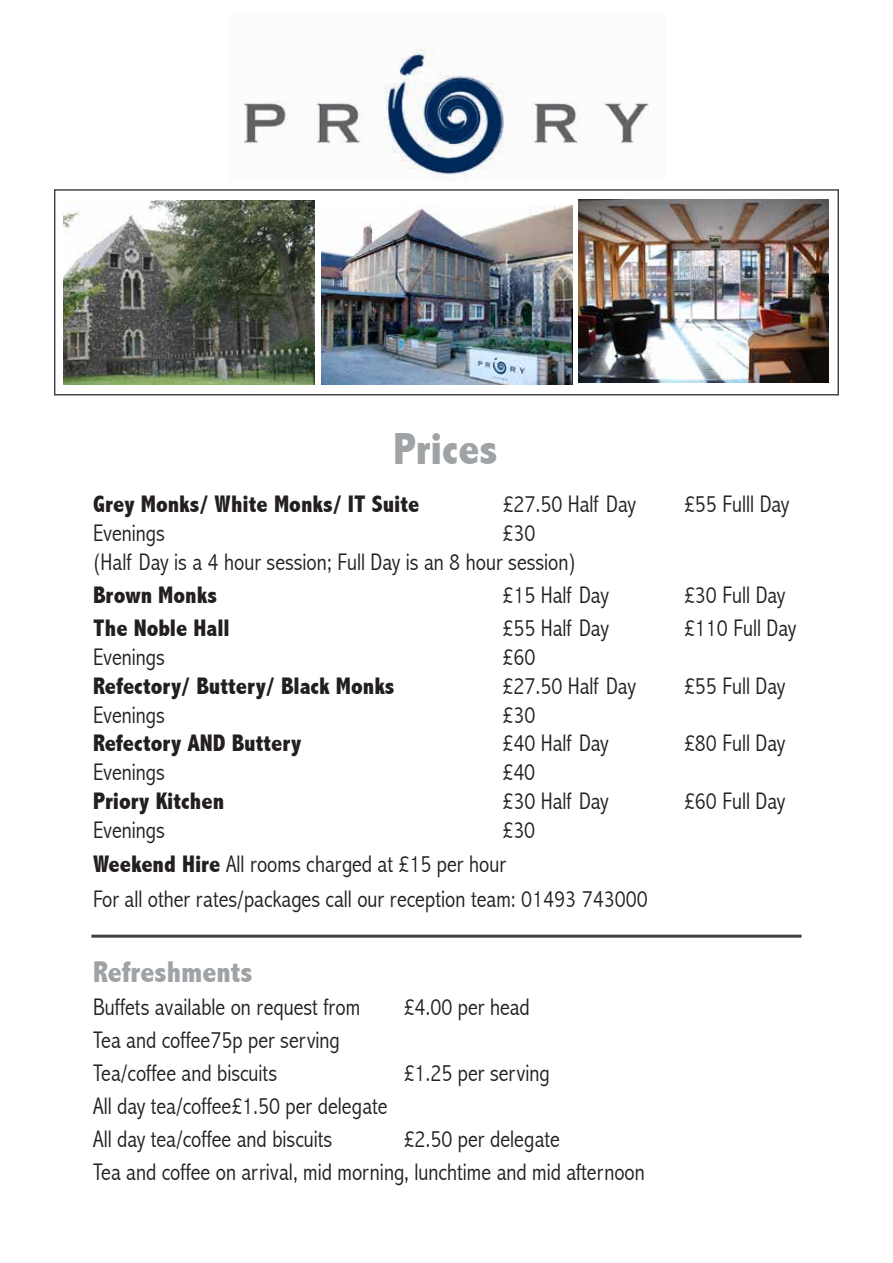
<style>
.page{position:relative;width:893px;height:1263px;background:#fff}
.page>*{position:absolute;margin:0;border:0;box-sizing:border-box;transform-origin:0 0}
.t1{font:800 condensed 45px "Abadi";color:#a0a3a6}
.t2{font:800 condensed 30px "Abadi";color:#a0a3a6}
.t3{font:300 condensed 24px/33px "Abadi";color:#231f20}
.t4{font:800 condensed 24px "Abadi";color:#231f20}
.s1{font-weight:800}
</style>
<div class="page">
<hr style="left:91px;top:935px;width:710px;height:3px;background:#3e4245">
<img style="left:244px;top:48px;width:406px;height:131px">
<img style="left:321px;top:206px;width:251px;height:179px">
<div style="left:54px;top:189px;width:785px;height:206px;border:1px solid #3e4245"></div>
<img style="left:64px;top:201px;width:251px;height:184px">
<img style="left:578px;top:200px;width:250px;height:182px">
<h1 class="t1" style="left:393px;top:423px;width:106px">Prices</h1>
<p class="t4" style="left:93px;top:490px;width:328px">Grey Monks/ White Monks/ IT Suite</p>
<p class="t3" style="left:503px;top:487px;width:135px">£27.50 Half Day</p>
<p class="t3" style="left:684px;top:487px;width:107px">£55 Fulll Day</p>
<p class="t3" style="left:93px;top:516px;width:73px">Evenings</p>
<p class="t3" style="left:93px;top:518px;width:484px;line-height:28.8px;text-indent:409px">£30 (Half Day is a 4 hour session; Full Day is an 8 hour session)</p>
<p class="t4" style="left:93px;top:581px;width:125px">Brown Monks</p>
<p class="t3" style="left:503px;top:578px;width:108px">£15 Half Day</p>
<p class="t3" style="left:684px;top:578px;width:103px">£30 Full Day</p>
<p class="t4" style="left:93px;top:614px;width:138px">The Noble Hall</p>
<p class="t3" style="left:503px;top:612px;width:108px">£55 Half Day</p>
<p class="t3" style="left:684px;top:612px;width:114px">£110 Full Day</p>
<p class="t3" style="left:93px;top:640px;width:73px">Evenings</p>
<p class="t3" style="left:503px;top:640px;width:34px">£60</p>
<p class="t4" style="left:93px;top:672px;width:303px">Refectory/ Buttery/ Black Monks</p>
<p class="t3" style="left:503px;top:669px;width:135px">£27.50 Half Day</p>
<p class="t3" style="left:684px;top:669px;width:103px">£55 Full Day</p>
<p class="t3" style="left:93px;top:698px;width:73px">Evenings</p>
<p class="t3" style="left:503px;top:698px;width:34px">£30</p>
<p class="t4" style="left:93px;top:729px;width:210px">Refectory AND Buttery</p>
<p class="t3" style="left:503px;top:727px;width:108px">£40 Half Day</p>
<p class="t3" style="left:684px;top:727px;width:103px">£80 Full Day</p>
<p class="t3" style="left:93px;top:756px;width:73px">Evenings</p>
<p class="t3" style="left:503px;top:756px;width:34px">£40</p>
<p class="t4" style="left:93px;top:787px;width:133px">Priory Kitchen</p>
<p class="t3" style="left:503px;top:784px;width:108px">£30 Half Day</p>
<p class="t3" style="left:684px;top:784px;width:103px">£60 Full Day</p>
<p class="t3" style="left:93px;top:813px;width:73px">Evenings</p>
<p class="t3" style="left:93px;top:813px;width:556px;line-height:34.5px;text-indent:410px">£30<br><span class="s1">Weekend Hire</span> All rooms charged at £15 per hour<br>For all other rates/packages call our reception team: 01493 743000</p>
<p class="t2" style="left:93px;top:954px;width:161px">Refreshments</p>
<p class="t3" style="left:93px;top:990px;width:269px">Buffets available on request from</p>
<p class="t3" style="left:404px;top:990px;width:128px">£4.00 per head</p>
<p class="t3" style="left:93px;top:1023px;width:248px">Tea and coffee75p per serving<br>Tea/coffee and biscuits</p>
<p class="t3" style="left:404px;top:1056px;width:147px">£1.25 per serving</p>
<p class="t3" style="left:93px;top:1089px;width:296px">All day tea/coffee£1.50 per delegate<br>All day tea/coffee and biscuits</p>
<p class="t3" style="left:93px;top:1123px;width:553px;text-indent:311px">£2.50 per delegate<br>Tea and coffee on arrival, mid morning, lunchtime and mid afternoon</p>
</div>
